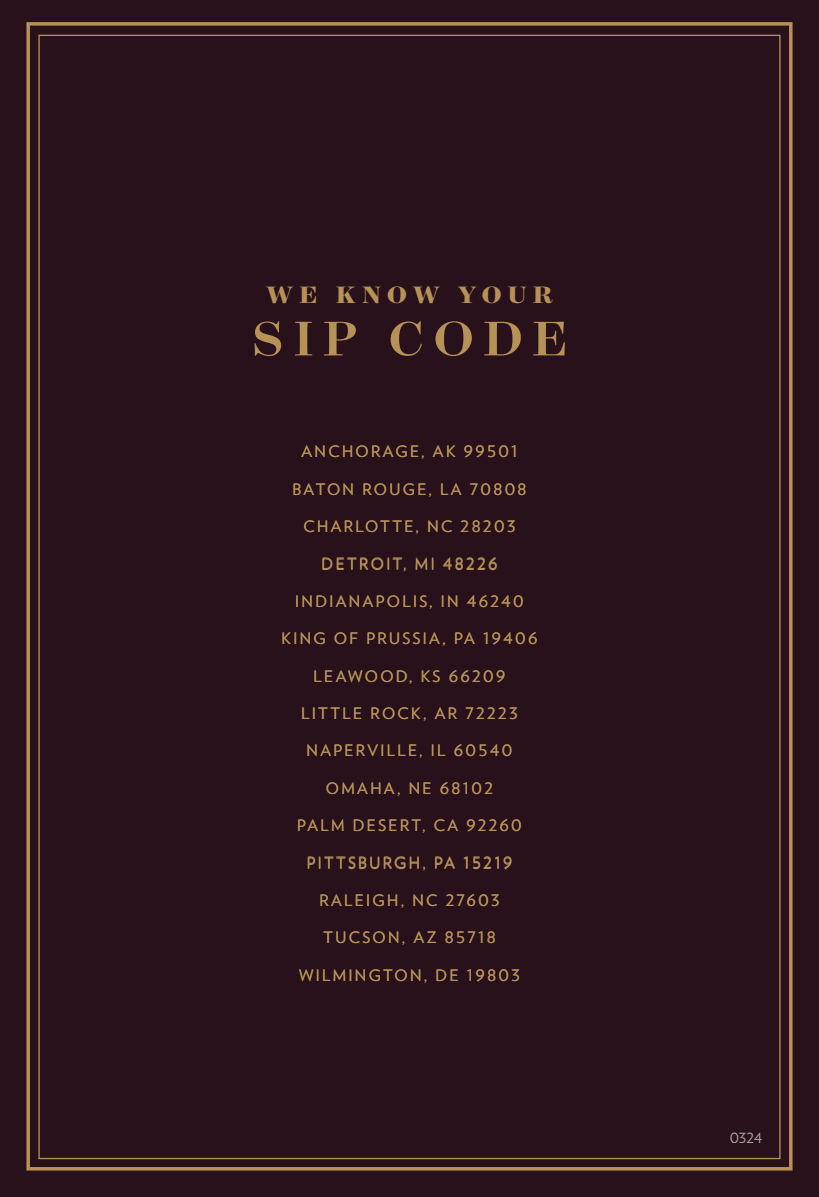
<style>
.page{position:relative;width:819px;height:1197px;background:#29111c}
.page>*{position:absolute;margin:0;border:0;box-sizing:border-box;transform-origin:0 0}
.t1{font:500 55.3px "Surveyor Display";letter-spacing:.18em;color:#b69256}
.t2{font:700 26.95px "Surveyor Display";letter-spacing:.24em;color:#b69256}
.t3{font:15.75px "Verlag";letter-spacing:.15em;color:#b69256}
.t4{font:14px "Verlag";color:#f2f1ea}
</style>
<div class="page">
<div style="left:26px;top:22px;width:767px;height:1149px;border:4px solid #b69256"></div>
<h2 class="t2" style="left:266px;top:278px;width:288px">WE KNOW YOUR</h2>
<h1 class="t1" style="left:251px;top:305px;width:318px">SIP CODE</h1>
<p class="t3" style="left:302px;top:440px;width:217px">ANCHORAGE, AK 99501</p>
<p class="t3" style="left:292px;top:477px;width:236px">BATON ROUGE, LA 70808</p>
<p class="t3" style="left:304px;top:515px;width:213px">CHARLOTTE, NC 28203</p>
<p class="t3" style="left:322px;top:552px;width:177px">DETROIT, MI 48226</p>
<p class="t3" style="left:295px;top:589px;width:230px">INDIANAPOLIS, IN 46240</p>
<p class="t3" style="left:282px;top:627px;width:257px">KING OF PRUSSIA, PA 19406</p>
<p class="t3" style="left:314px;top:664px;width:193px">LEAWOOD, KS 66209</p>
<p class="t3" style="left:301px;top:701px;width:218px">LITTLE ROCK, AR 72223</p>
<p class="t3" style="left:307px;top:739px;width:207px">NAPERVILLE, IL 60540</p>
<p class="t3" style="left:326px;top:776px;width:169px">OMAHA, NE 68102</p>
<p class="t3" style="left:297px;top:814px;width:226px">PALM DESERT, CA 92260</p>
<p class="t3" style="left:307px;top:851px;width:207px">PITTSBURGH, PA 15219</p>
<p class="t3" style="left:319px;top:888px;width:182px">RALEIGH, NC 27603</p>
<p class="t3" style="left:323px;top:926px;width:174px">TUCSON, AZ 85718</p>
<p class="t3" style="left:299px;top:963px;width:222px">WILMINGTON, DE 19803</p>
<p class="t4" style="left:730px;top:1127px;width:34px">0324</p>
</div>
